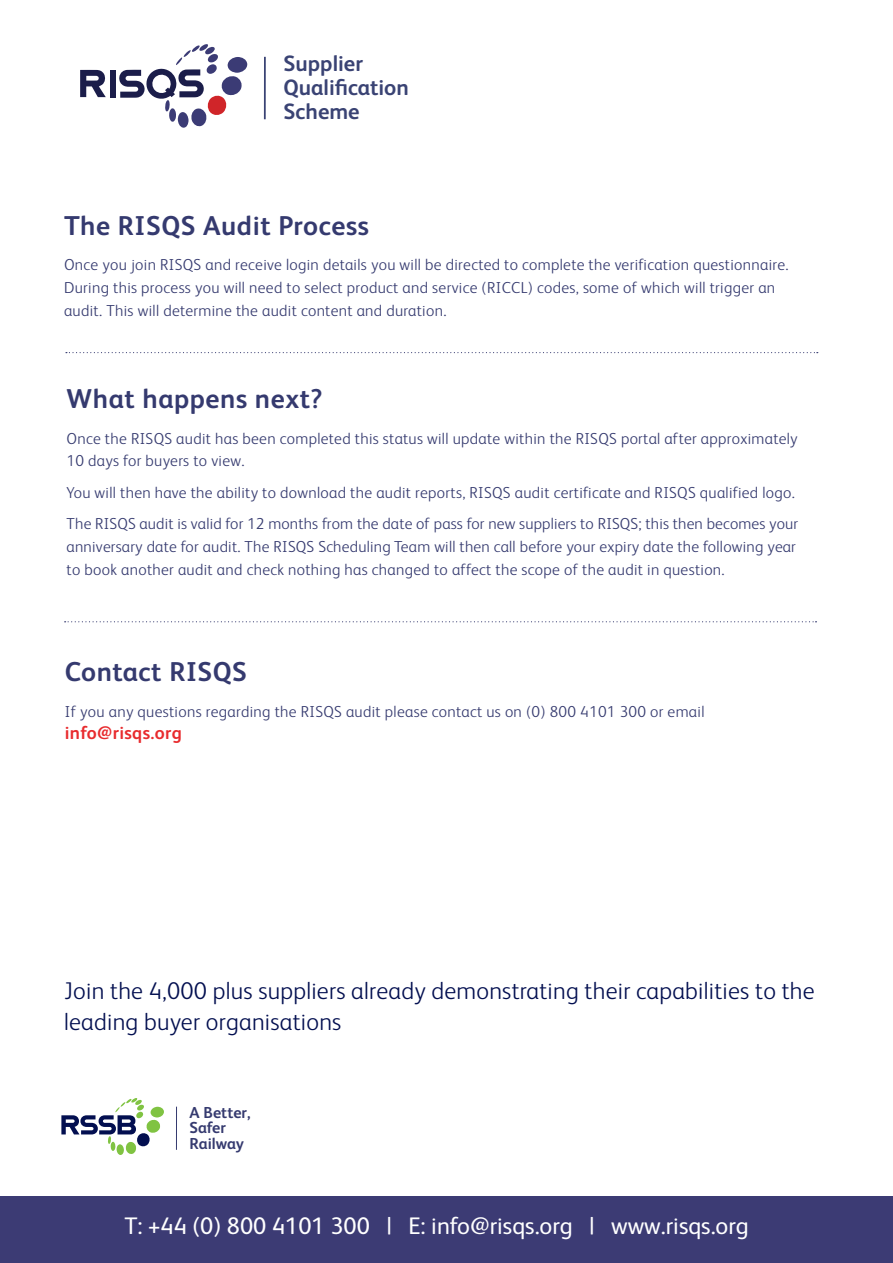
<style>
.page{position:relative;width:893px;height:1263px;background:#fff}
.page>*{position:absolute;margin:0;border:0;box-sizing:border-box;transform-origin:0 0}
.t1{font:700 27.3px "FS Albert";letter-spacing:.02em;color:#353a6f}
.t2{font:300 24.3px/30.3px "FS Albert";letter-spacing:.01em;color:#030f50}
.t3{font:24.3px "FS Albert";color:#fff}
.t4{font:24px "FS Albert";color:#fff}
.t5{font:700 22.2px/24px "FS Albert";color:#3a4374}
.t6{font:700 18.15px "FS Albert";letter-spacing:.02em;color:#e82b2e}
.t7{font:300 15.9px/22.8px "FS Albert";letter-spacing:.02em;color:#353a6f}
.t8{font:700 15.9px/15.9px "FS Albert";color:#353a6f}
</style>
<div class="page">
<svg style="left:66px;top:352px;width:752px;height:1px"></svg>
<svg style="left:65px;top:621px;width:751px;height:1px"></svg>
<div style="left:0;top:1197px;width:893px;height:66px;background:#3c3b74"></div>
<hr style="left:264px;top:57px;width:2px;height:62px;background:#3a4374">
<div style="left:228px;top:57px;width:19px;height:16px;background:#3b3b75;border-radius:50%"></div>
<svg style="left:80px;top:70px;width:26px;height:27px"></svg>
<div style="left:110px;top:70px;width:5px;height:27px;background:#1b1d4a"></div>
<svg style="left:119px;top:44px;width:124px;height:83px"></svg>
<div style="left:151px;top:1107px;width:13px;height:10px;background:#80c342;border-radius:50%"></div>
<svg style="left:61px;top:1098px;width:100px;height:57px"></svg>
<hr style="left:176px;top:1107px;width:1px;height:43px;background:#353a6f">
<h3 class="t5" style="left:284px;top:51px;width:127px">Supplier<br>Qualification<br>Scheme</h3>
<h1 class="t1" style="left:64px;top:207px;width:306px">The RISQS Audit Process</h1>
<p class="t7" style="left:64px;top:253px;width:726px">Once you join RISQS and receive login details you will be directed to complete the verification questionnaire.<br>During this process you will need to select product and service (RICCL) codes, some of which will trigger an audit. This will determine the audit content and duration.</p>
<h1 class="t1" style="left:67px;top:380px;width:257px">What happens next?</h1>
<p class="t7" style="left:67px;top:426px;width:733px">Once the RISQS audit has been completed this status will update within the RISQS portal after approximately<br>10 days for buyers to view.</p>
<p class="t7" style="left:67px;top:476px;width:733px;line-height:31.3px">You will then have the ability to download the audit reports, RISQS audit certificate and RISQS qualified logo.<br>The RISQS audit is valid for 12 months from the date of pass for new suppliers to RISQS; this then becomes your</p>
<p class="t7" style="left:67px;top:534px;width:731px">anniversary date for audit. The RISQS Scheduling Team will then call before your expiry date the following year to book another audit and check nothing has changed to affect the scope of the audit in question.</p>
<h1 class="t1" style="left:65px;top:653px;width:184px">Contact RISQS</h1>
<p class="t7" style="left:65px;top:699px;width:641px">If you any questions regarding the RISQS audit please contact us on (0) 800 4101 300 or email</p>
<p class="t6" style="left:65px;top:721px;width:119px">info@risqs.org</p>
<h2 class="t2" style="left:64px;top:975px;width:752px">Join the 4,000 plus suppliers already demonstrating their capabilities to the leading buyer organisations</h2>
<p class="t8" style="left:189px;top:1103px;width:63px">A Better,<br>Safer<br>Railway</p>
<h3 class="t4" style="left:124px;top:1210px;width:626px">T: +44 (0) 800 4101 300 | E: info@risqs.org | www.risqs.org</h3>
<h2 class="t3" style="left:117px;top:1216px;width:645px">T: +44 (0) 0800 4101 300 | E: info@risqs.org | www.risqs.org</h2>
</div>
